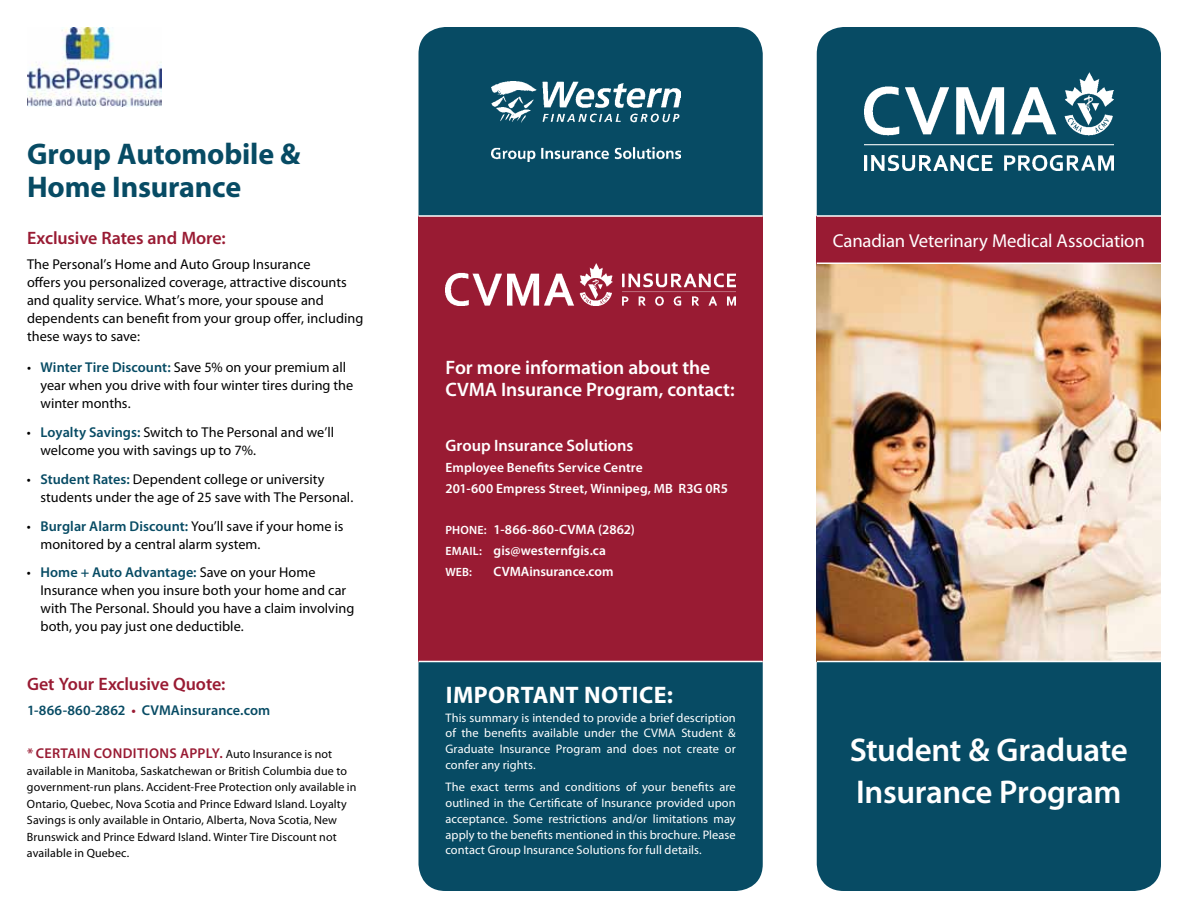
<style>
.page{position:relative;width:1188px;height:918px;background:#fff}
.page>*{position:absolute;margin:0;border:0;box-sizing:border-box;transform-origin:0 0}
.t1{font:600 33px/42px "Myriad Pro";letter-spacing:-.01em;color:#fff}
.t2{font:700 30px/33px "Myriad Pro";letter-spacing:-.005em;color:#074b64}
.t3{font:700 24px "Myriad Pro";letter-spacing:.015em;color:#fff}
.t4{font:600 19.5px/22.5px "Myriad Pro";letter-spacing:-.005em;color:#fff}
.t5{font:18.75px "Myriad Pro";letter-spacing:-.01em;color:#fff}
.t6{font:600 18px "Myriad Pro";letter-spacing:-.005em;color:#991b33}
.t7{font:600 16.5px "Myriad Pro";letter-spacing:-.005em;color:#fff}
.t8{font:14.25px/18px "Myriad Pro";color:#000}
.t9{font:600 14.25px "Myriad Pro";letter-spacing:.005em;color:#074b64}
.t10{font:600 14.25px "Myriad Pro";letter-spacing:.03em;color:#991b33}
.t11{font:600 13.5px/21px "Myriad Pro";letter-spacing:.005em;color:#fff}
.t12{font:12.3px/15.8px "Myriad Pro";letter-spacing:.005em;color:#fff;text-align:justify}
.t13{font:12px/16.5px "Myriad Pro";letter-spacing:.005em;color:#000}
.t14{font:600 12px "Myriad Pro";color:#fff}
.s1{font-weight:600;color:#074b64}
.s2{color:#991b33}
.s3{font-weight:600;font-size:14.25px;color:#991b33}
.s4{font-size:12px}
</style>
<div class="page">
<div style="left:817px;top:27px;width:344px;height:864px;background:#074b64;border-radius:27px"></div>
<img style="left:817px;top:264px;width:344px;height:397px">
<div style="left:817px;top:216px;width:344px;height:47px;background:#991b33"></div>
<hr style="left:817px;top:215px;width:344px;height:2px;background:#fff">
<hr style="left:817px;top:262px;width:344px;height:2px;background:#fff">
<hr style="left:817px;top:661px;width:344px;height:1px;background:#fff">
<img style="left:864px;top:72px;width:250px;height:99px">
<div style="left:419px;top:27px;width:344px;height:864px;background:#074b64;border-radius:27px"></div>
<div style="left:419px;top:216px;width:344px;height:446px;background:#991b33"></div>
<hr style="left:419px;top:215px;width:344px;height:2px;background:#fff">
<hr style="left:419px;top:661px;width:344px;height:1px;background:#fff">
<img style="left:492px;top:81px;width:189px;height:81px">
<img style="left:446px;top:263px;width:290px;height:42px">
<img style="left:27px;top:27px;width:135px;height:80px">
<h2 class="t2" style="left:27px;top:137px;width:275px">Group Automobile &amp;<br>Home Insurance</h2>
<p class="t6" style="left:27px;top:226px;width:200px">Exclusive Rates and More:</p>
<p class="t8" style="left:27px;top:255px;width:338px">The Personal’s Home and Auto Group Insurance<br>offers you personalized coverage, attractive discounts and quality service. What’s more, your spouse and dependents can benefit from your group offer, including these ways to save:</p>
<p class="t8" style="left:40px;top:358px;width:314px;text-indent:-13px">• <span class="s1">Winter Tire Discount:</span> Save 5% on your premium all year when you drive with four winter tires during the winter months.</p>
<p class="t8" style="left:40px;top:423px;width:295px;text-indent:-13px">• <span class="s1">Loyalty Savings:</span> Switch to The Personal and we’ll welcome you with savings up to 7%.</p>
<p class="t8" style="left:40px;top:470px;width:314px;text-indent:-13px">• <span class="s1">Student Rates:</span> Dependent college or university students under the age of 25 save with The Personal.</p>
<p class="t8" style="left:40px;top:517px;width:304px;text-indent:-13px">• <span class="s1">Burglar Alarm Discount:</span> You’ll save if your home is monitored by a central alarm system.</p>
<p class="t8" style="left:40px;top:563px;width:316px;text-indent:-13px">• <span class="s1">Home + Auto Advantage:</span> Save on your Home Insurance when you insure both your home and car with The Personal. Should you have a claim involving both, you pay just one deductible.</p>
<p class="t6" style="left:27px;top:673px;width:200px">Get Your Exclusive Quote:</p>
<p class="t9" style="left:27px;top:701px;width:245px">1-866-860-2862 <span class="s2">•</span> CVMAinsurance.com</p>
<p class="t10" style="left:27px;top:745px;width:26px">*Certai</p>
<p class="t10" style="left:81px;top:745px;width:49px">n conditi</p>
<p class="t10" style="left:149px;top:745px;width:40px">ons apply</p>
<p class="t13" style="left:27px;top:746px;width:331px;text-indent:192px"><span class="s3">.</span> Auto Insurance is not available in Manitoba, Saskatchewan or British Columbia due to government-run plans. Accident-Free Protection only available in Ontario, Quebec, Nova Scotia and Prince Edward Island. Loyalty Savings is only available in Ontario, Alberta, Nova Scotia, New Brunswick and Prince Edward Island. Winter Tire Discount not available in Quebec.</p>
<h3 class="t4" style="left:446px;top:356px;width:291px">For more information about the<br>CVMA Insurance Program, contact:</h3>
<p class="t7" style="left:446px;top:435px;width:189px">Group Insurance Solutions</p>
<p class="t11" style="left:446px;top:457px;width:284px">Employee Benefits Service Centre<br>201-600 Empress Street, Winnipeg, MB R3G 0R5</p>
<p class="t11" style="left:446px;top:519px;width:191px"><span class="s4">PHON E:</span> 1-866-860-CVMA (2862)<br><span class="s4">EMAIL:</span> gis@westernfgis.ca</p>
<p class="t14" style="left:446px;top:565px;width:28px">WEB:</p>
<p class="t11" style="left:494px;top:561px;width:121px">CVMAinsurance.com</p>
<h3 class="t3" style="left:446px;top:679px;width:229px">IMPORTANT NOTICE:</h3>
<p class="t12" style="left:446px;top:709px;width:292px">This summary is intended to provide a brief description of the benefits available under the CVMA Student &amp; Graduate Insurance Program and does not create or confer any rights.</p>
<p class="t12" style="left:446px;top:779px;width:292px">The exact terms and conditions of your benefits are outlined in the Certificate of Insurance provided upon acceptance. Some restrictions and/or limitations may apply to the benefits mentioned in this brochure. Please contact Group Insurance Solutions for full details.</p>
<h3 class="t5" style="left:833px;top:229px;width:314px">Canadian Veterinary Medical Association</h3>
<h1 class="t1" style="left:850px;top:728px;width:280px">Student &amp; Graduate<br>Insurance Program</h1>
</div>
